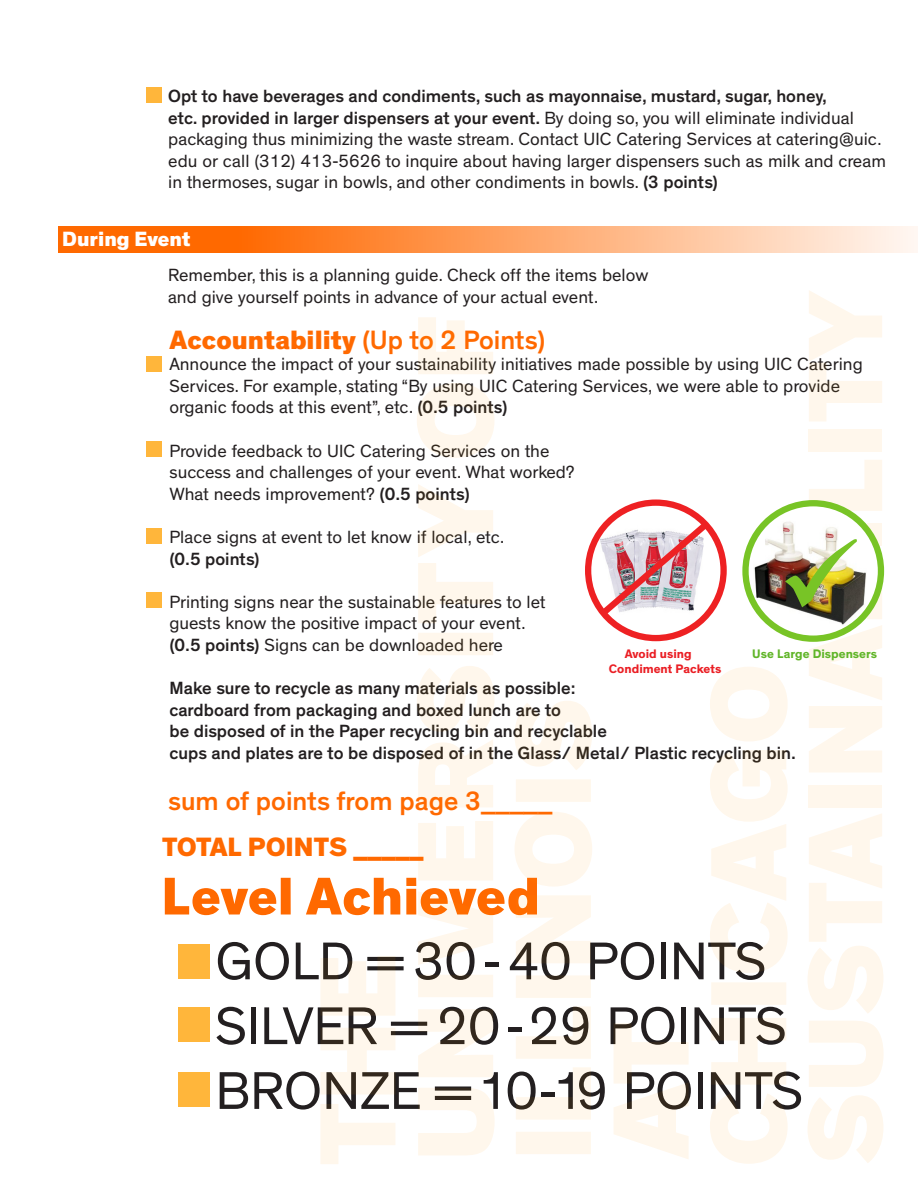
<style>
.page{position:relative;width:918px;height:1188px;background:#fff}
.page>*{position:absolute;margin:0;border:0;box-sizing:border-box;transform-origin:0 0}
.t1{font:54px "Theinhardt";color:#231f20}
.t2{font:800 54px "Theinhardt";color:#ff6900}
.t3{font:800 27px "Theinhardt";letter-spacing:.005em;color:#ff6900}
.t4{font:500 27px "Theinhardt";color:#ff6900}
.t5{font:800 21px "Theinhardt";letter-spacing:-.005em;color:#fff}
.t6{font:18px/21.6px "Theinhardt";color:#231f20}
.t7{font:500 18px "Theinhardt";color:#231f20}
.t8{font:700 12.6px "Theinhardt";color:#ea1e24}
.t9{font:700 12.6px "Theinhardt";color:#60b528}
.s1{font-weight:500}
</style>
<div class="page">
<div style="left:147px;top:356px;width:15px;height:15px;background:#ffb63b"></div>
<div style="left:147px;top:529px;width:15px;height:15px;background:#ffb63b"></div>
<svg style="left:320px;top:317px;width:468px;height:847px"></svg>
<svg style="left:587px;top:502px;width:138px;height:137px"></svg>
<div style="left:585px;top:499px;width:142px;height:142px;border:6px solid #ee2123;border-radius:50%"></div>
<img style="left:596px;top:516px;width:118px;height:105px">
<svg style="left:745px;top:502px;width:137px;height:138px"></svg>
<img style="left:753px;top:517px;width:113px;height:108px">
<div style="left:742px;top:500px;width:142px;height:142px;border:6px solid #78c426;border-radius:50%"></div>
<img style="left:783px;top:538px;width:76px;height:69px">
<svg style="left:59px;top:226px;width:859px;height:27px;background:#ffa160"></svg>
<div style="left:147px;top:442px;width:15px;height:15px;background:#ffb63b"></div>
<div style="left:147px;top:88px;width:15px;height:15px;background:#ffb63b"></div>
<div style="left:147px;top:592px;width:15px;height:16px;background:#ffb63b"></div>
<div style="left:178px;top:944px;width:32px;height:35px;background:#ffb63b"></div>
<div style="left:178px;top:1007px;width:32px;height:34px;background:#ffb63b"></div>
<div style="left:178px;top:1073px;width:32px;height:34px;background:#ffb63b"></div>
<p class="t6" style="left:168px;top:86px;width:719px"><span class="s1">Opt to have beverages and condiments, such as mayonnaise, mustard, sugar, honey,<br>etc. provided in larger dispensers at your event.</span> By doing so, you will eliminate individual packaging thus minimizing the waste stream. Contact UIC Catering Services at catering@uic. edu or call (312) 413-5626 to inquire about having larger dispensers such as milk and cream in thermoses, sugar in bowls, and other condiments in bowls. <span class="s1">(3 points)</span></p>
<p class="t5" style="left:62px;top:226px;width:130px">During Event</p>
<p class="t6" style="left:168px;top:265px;width:482px">Remember, this is a planning guide. Check off the items below</p>
<p class="t6" style="left:168px;top:287px;width:432px">and give yourself points in advance of your actual event.</p>
<p class="t3" style="left:169px;top:323px;width:378px">Accountability <span class="s1">(Up to 2 Points)</span></p>
<p class="t6" style="left:169px;top:354px;width:695px">Announce the impact of your sustainability initiatives made possible by using UIC Catering<br>Services. For example, stating “By using UIC Catering Services, we were able to provide organic foods at this event”, etc. <span class="s1">(0.5 points)</span></p>
<p class="t6" style="left:169px;top:440px;width:382px">Provide feedback to UIC Catering Services on the</p>
<p class="t6" style="left:169px;top:462px;width:407px">success and challenges of your event. What worked?</p>
<p class="t6" style="left:169px;top:483px;width:302px">What needs improvement? <span class="s1">(0.5 points)</span></p>
<p class="t6" style="left:169px;top:527px;width:337px">Place signs at event to let know if local, etc.</p>
<p class="t7" style="left:169px;top:548px;width:92px">(0.5 points)</p>
<p class="t6" style="left:169px;top:591px;width:378px">Printing signs near the sustainable features to let</p>
<p class="t6" style="left:169px;top:613px;width:358px">guests know the positive impact of your event.</p>
<p class="t6" style="left:169px;top:635px;width:335px"><span class="s1">(0.5 points)</span> Signs can be downloaded here</p>
<p class="t7" style="left:169px;top:677px;width:408px">Make sure to recycle as many materials as possible:</p>
<p class="t7" style="left:169px;top:699px;width:393px">cardboard from packaging and boxed lunch are to</p>
<p class="t7" style="left:169px;top:721px;width:439px">be disposed of in the Paper recycling bin and recyclable</p>
<p class="t7" style="left:169px;top:742px;width:628px">cups and plates are to be disposed of in the Glass/ Metal/ Plastic recycling bin.</p>
<p class="t8" style="left:625px;top:646px;width:69px">Avoid using</p>
<p class="t8" style="left:609px;top:661px;width:114px">Condiment Packets</p>
<p class="t9" style="left:752px;top:646px;width:126px">Use Large Dispensers</p>
<p class="t4" style="left:168px;top:785px;width:386px">sum of points from page 3_____</p>
<p class="t3" style="left:162px;top:830px;width:263px">TOTAL POINTS _____</p>
<p class="t2" style="left:161px;top:863px;width:380px">Level Achieved</p>
<p class="t1" style="left:215px;top:930px;width:552px">GOLD = 30 - 40 POINTS</p>
<p class="t1" style="left:215px;top:994px;width:573px">SILVER = 20 - 29 POINTS</p>
<p class="t1" style="left:215px;top:1059px;width:589px">BRONZE = 10 -19 POINTS</p>
</div>
